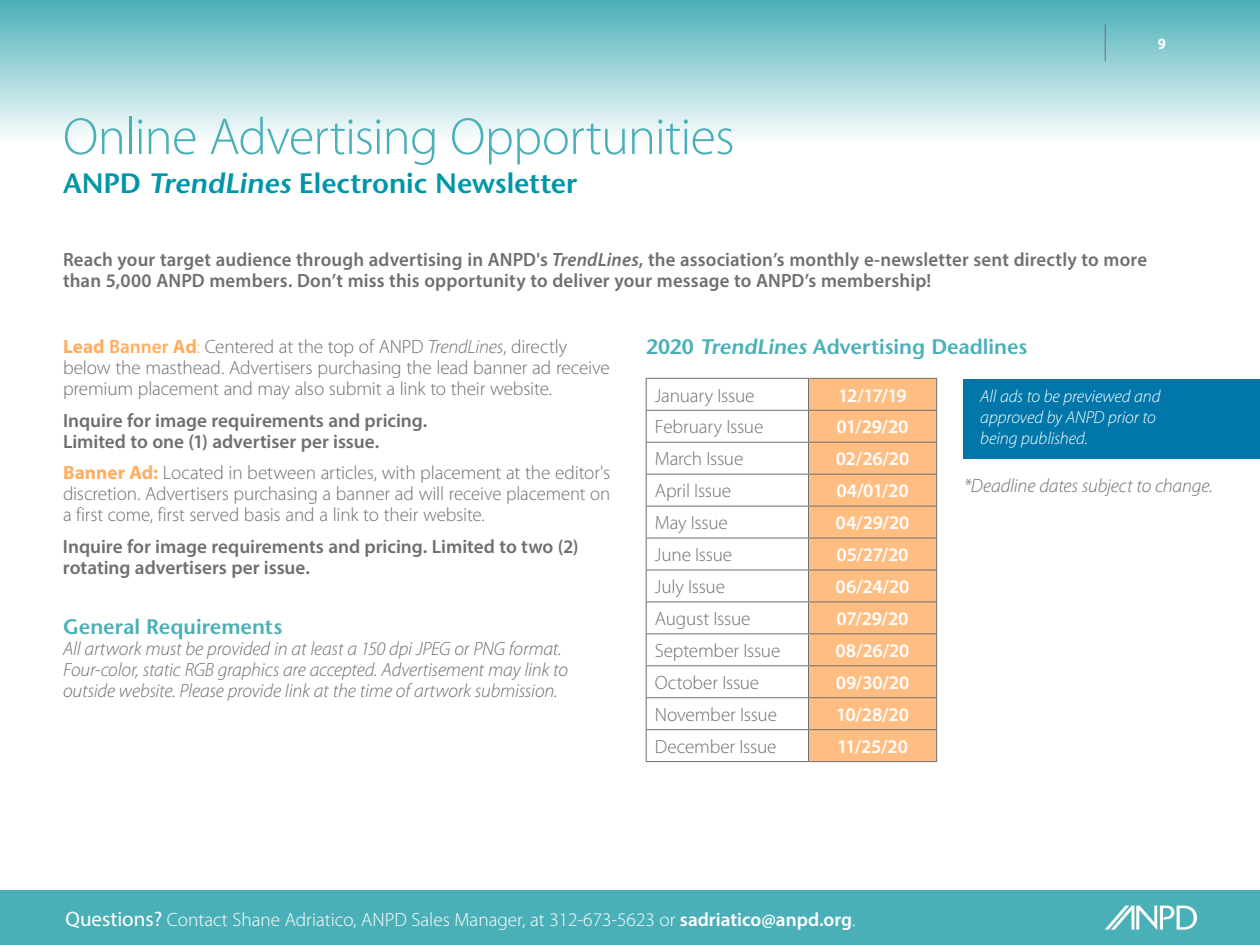
<style>
.page{position:relative;width:1260px;height:945px;background:#fff}
.page>*{position:absolute;margin:0;border:0;box-sizing:border-box;transform-origin:0 0}
.t1{font:300 52.5px "Myriad Pro";letter-spacing:-.015em;color:#4ab0b8}
.t2{font:600 28px "Stone Sans Std";color:#0095a8}
.t3{font:600 21px "Stone Sans Std";color:#4ab0b8}
.t4{font:300 19.25px/21px "Myriad Pro";letter-spacing:-.01em;color:#6d6f72}
.t5{font:600 19.25px/21px "Myriad Pro";letter-spacing:.005em;color:#6d6f72}
.t6{font:italic 300 19.25px/21px "Myriad Pro";letter-spacing:-.01em;color:#6d6f72}
.t7{font:600 19.25px "Myriad Pro";letter-spacing:-.01em;color:#fff}
.t8{font:300 19.25px "Myriad Pro";color:#fff}
.t9{font:italic 300 17.5px/21px "Myriad Pro";letter-spacing:-.005em;color:#fff}
.t10{font:700 semi-condensed 15.75px "Myriad Pro";color:#fff}
.s1{font-style:italic}
.s2{font-weight:700;color:#ffad5f}
.s3{font-weight:600;color:#ffad5f}
.s4{color:#ffad5f}
.s5{font-weight:400;font-size:21px}
.s6{font-weight:600}
</style>
<div class="page">
<div style="left:0;top:0;width:1260px;height:142px;background:linear-gradient(to bottom,#49afb7,#fafdfd)"></div>
<div style="left:0;top:891px;width:1260px;height:54px;background:#4ab0b8"></div>
<svg style="left:1105px;top:906px;width:92px;height:24px"></svg>
<hr style="left:1105px;top:24px;width:1px;height:37px;background:#6d6f72">
<div style="left:809px;top:379px;width:127px;height:382px;background:#ffbd81"></div>
<hr style="left:646px;top:378px;width:162px;height:1px;background:#6d6f72">
<hr style="left:646px;top:379px;width:1px;height:31px;background:#6d6f72">
<hr style="left:808px;top:378px;width:129px;height:1px;background:#6d6f72">
<hr style="left:808px;top:379px;width:1px;height:31px;background:#6d6f72">
<hr style="left:936px;top:379px;width:1px;height:31px;background:#6d6f72">
<hr style="left:646px;top:410px;width:162px;height:1px;background:#6d6f72">
<hr style="left:646px;top:411px;width:1px;height:31px;background:#6d6f72">
<hr style="left:808px;top:410px;width:129px;height:1px;background:#6d6f72">
<hr style="left:808px;top:411px;width:1px;height:31px;background:#6d6f72">
<hr style="left:936px;top:411px;width:1px;height:31px;background:#6d6f72">
<hr style="left:646px;top:442px;width:162px;height:1px;background:#6d6f72">
<hr style="left:646px;top:443px;width:1px;height:31px;background:#6d6f72">
<hr style="left:808px;top:442px;width:129px;height:1px;background:#6d6f72">
<hr style="left:808px;top:443px;width:1px;height:31px;background:#6d6f72">
<hr style="left:936px;top:443px;width:1px;height:31px;background:#6d6f72">
<hr style="left:646px;top:474px;width:162px;height:1px;background:#6d6f72">
<hr style="left:646px;top:475px;width:1px;height:31px;background:#6d6f72">
<hr style="left:808px;top:474px;width:129px;height:1px;background:#6d6f72">
<hr style="left:808px;top:475px;width:1px;height:31px;background:#6d6f72">
<hr style="left:936px;top:475px;width:1px;height:31px;background:#6d6f72">
<hr style="left:646px;top:506px;width:162px;height:1px;background:#6d6f72">
<hr style="left:646px;top:507px;width:1px;height:31px;background:#6d6f72">
<hr style="left:808px;top:506px;width:129px;height:1px;background:#6d6f72">
<hr style="left:808px;top:507px;width:1px;height:31px;background:#6d6f72">
<hr style="left:936px;top:507px;width:1px;height:31px;background:#6d6f72">
<hr style="left:646px;top:538px;width:162px;height:1px;background:#6d6f72">
<hr style="left:646px;top:538px;width:1px;height:32px;background:#6d6f72">
<hr style="left:808px;top:538px;width:129px;height:1px;background:#6d6f72">
<hr style="left:808px;top:538px;width:1px;height:32px;background:#6d6f72">
<hr style="left:936px;top:538px;width:1px;height:32px;background:#6d6f72">
<hr style="left:646px;top:570px;width:162px;height:1px;background:#6d6f72">
<hr style="left:646px;top:570px;width:1px;height:31px;background:#6d6f72">
<hr style="left:808px;top:570px;width:129px;height:1px;background:#6d6f72">
<hr style="left:808px;top:570px;width:1px;height:31px;background:#6d6f72">
<hr style="left:936px;top:570px;width:1px;height:31px;background:#6d6f72">
<hr style="left:646px;top:601px;width:162px;height:1px;background:#6d6f72">
<hr style="left:646px;top:602px;width:1px;height:31px;background:#6d6f72">
<hr style="left:808px;top:601px;width:129px;height:1px;background:#6d6f72">
<hr style="left:808px;top:602px;width:1px;height:31px;background:#6d6f72">
<hr style="left:936px;top:602px;width:1px;height:31px;background:#6d6f72">
<hr style="left:646px;top:633px;width:162px;height:1px;background:#6d6f72">
<hr style="left:646px;top:634px;width:1px;height:31px;background:#6d6f72">
<hr style="left:808px;top:633px;width:129px;height:1px;background:#6d6f72">
<hr style="left:808px;top:634px;width:1px;height:31px;background:#6d6f72">
<hr style="left:936px;top:634px;width:1px;height:31px;background:#6d6f72">
<hr style="left:646px;top:665px;width:162px;height:1px;background:#6d6f72">
<hr style="left:646px;top:666px;width:1px;height:31px;background:#6d6f72">
<hr style="left:808px;top:665px;width:129px;height:1px;background:#6d6f72">
<hr style="left:808px;top:666px;width:1px;height:31px;background:#6d6f72">
<hr style="left:936px;top:666px;width:1px;height:31px;background:#6d6f72">
<hr style="left:646px;top:697px;width:162px;height:1px;background:#6d6f72">
<hr style="left:646px;top:698px;width:1px;height:31px;background:#6d6f72">
<hr style="left:808px;top:697px;width:129px;height:1px;background:#6d6f72">
<hr style="left:808px;top:698px;width:1px;height:31px;background:#6d6f72">
<hr style="left:936px;top:698px;width:1px;height:31px;background:#6d6f72">
<hr style="left:646px;top:729px;width:162px;height:1px;background:#6d6f72">
<hr style="left:646px;top:730px;width:1px;height:31px;background:#6d6f72">
<hr style="left:808px;top:729px;width:129px;height:1px;background:#6d6f72">
<hr style="left:808px;top:730px;width:1px;height:31px;background:#6d6f72">
<hr style="left:936px;top:730px;width:1px;height:31px;background:#6d6f72">
<hr style="left:646px;top:761px;width:162px;height:1px;background:#6d6f72">
<hr style="left:808px;top:761px;width:129px;height:1px;background:#6d6f72">
<div style="left:964px;top:379px;width:296px;height:80px;background:#0076a9"></div>
<p class="t10" style="left:1158px;top:35px;width:10px">9</p>
<h1 class="t1" style="left:63px;top:108px;width:673px">Online Advertising Opportunities</h1>
<h2 class="t2" style="left:63px;top:166px;width:516px">ANPD TrendLines Electronic Newsletter</h2>
<p class="t5" style="left:63px;top:249px;width:1086px">Reach your target audience through advertising in ANPD's <span class="s1">TrendLines</span>, the association’s monthly e-newsletter sent directly to more than 5,000 ANPD members. Don’t miss this opportunity to deliver your message to ANPD’s membership!</p>
<p class="t4" style="left:63px;top:336px;width:548px"><span class="s2">Lead</span> <span class="s3">Banner</span> <span class="s2">Ad</span><span class="s4">:</span> Centered at the top of ANPD <span class="s1">TrendLines</span>, directly below the masthead. Advertisers purchasing the lead banner ad receive premium placement and may also submit a link to their website.</p>
<p class="t5" style="left:63px;top:409px;width:366px">Inquire for image requirements and pricing.<br>Limited to one (1) advertiser per issue.</p>
<p class="t4" style="left:63px;top:462px;width:549px;text-align:justify"><span class="s2">Banner Ad:</span> Located in between articles, with placement at the editor's discretion. Advertisers purchasing a banner ad will receive placement on a first come, first served basis and a link to their website.</p>
<p class="t5" style="left:63px;top:535px;width:517px">Inquire for image requirements and pricing. Limited to two (2) rotating advertisers per issue.</p>
<p class="t3" style="left:63px;top:614px;width:221px">General Requirements</p>
<p class="t6" style="left:63px;top:638px;width:507px">All artwork must be provided in at least a 150 dpi JPEG or PNG format.<br>Four-color, static RGB graphics are accepted. Advertisement may link to outside website. Please provide link at the time of artwork submission.</p>
<p class="t3" style="left:646px;top:334px;width:383px">2020 TrendLines Advertising Deadlines</p>
<p class="t4" style="left:655px;top:385px;width:101px">January Issue</p>
<p class="t7" style="left:838px;top:383px;width:70px">12/17/19</p>
<p class="t4" style="left:655px;top:417px;width:110px">February Issue</p>
<p class="t7" style="left:837px;top:415px;width:73px">01/29/20</p>
<p class="t4" style="left:655px;top:449px;width:90px">March Issue</p>
<p class="t7" style="left:836px;top:447px;width:75px">02/26/20</p>
<p class="t4" style="left:655px;top:481px;width:78px">April Issue</p>
<p class="t7" style="left:836px;top:479px;width:74px">04/01/20</p>
<p class="t4" style="left:655px;top:513px;width:74px">May Issue</p>
<p class="t7" style="left:836px;top:511px;width:75px">04/29/20</p>
<p class="t4" style="left:655px;top:545px;width:79px">June Issue</p>
<p class="t7" style="left:837px;top:543px;width:74px">05/27/20</p>
<p class="t4" style="left:655px;top:577px;width:72px">July Issue</p>
<p class="t7" style="left:836px;top:574px;width:76px">06/24/20</p>
<p class="t4" style="left:655px;top:608px;width:97px">August Issue</p>
<p class="t7" style="left:837px;top:606px;width:74px">07/29/20</p>
<p class="t4" style="left:655px;top:640px;width:127px">September Issue</p>
<p class="t7" style="left:836px;top:638px;width:76px">08/26/20</p>
<p class="t4" style="left:655px;top:672px;width:106px">October Issue</p>
<p class="t7" style="left:836px;top:670px;width:75px">09/30/20</p>
<p class="t4" style="left:655px;top:704px;width:124px">November Issue</p>
<p class="t7" style="left:836px;top:702px;width:74px">10/28/20</p>
<p class="t4" style="left:655px;top:736px;width:123px">December Issue</p>
<p class="t7" style="left:837px;top:734px;width:72px">11/25/20</p>
<p class="t9" style="left:980px;top:387px;width:182px">All ads to be previewed and approved by ANPD prior to being published.</p>
<p class="t6" style="left:964px;top:476px;width:251px">*Deadline dates subject to change.</p>
<p class="t8" style="left:66px;top:909px;width:791px"><span class="s5">Questions?</span> Contact Shane Adriatico, ANPD Sales Manager, at 312-673-5623 or <span class="s6">sadriatico@anpd.org</span>.</p>
</div>
